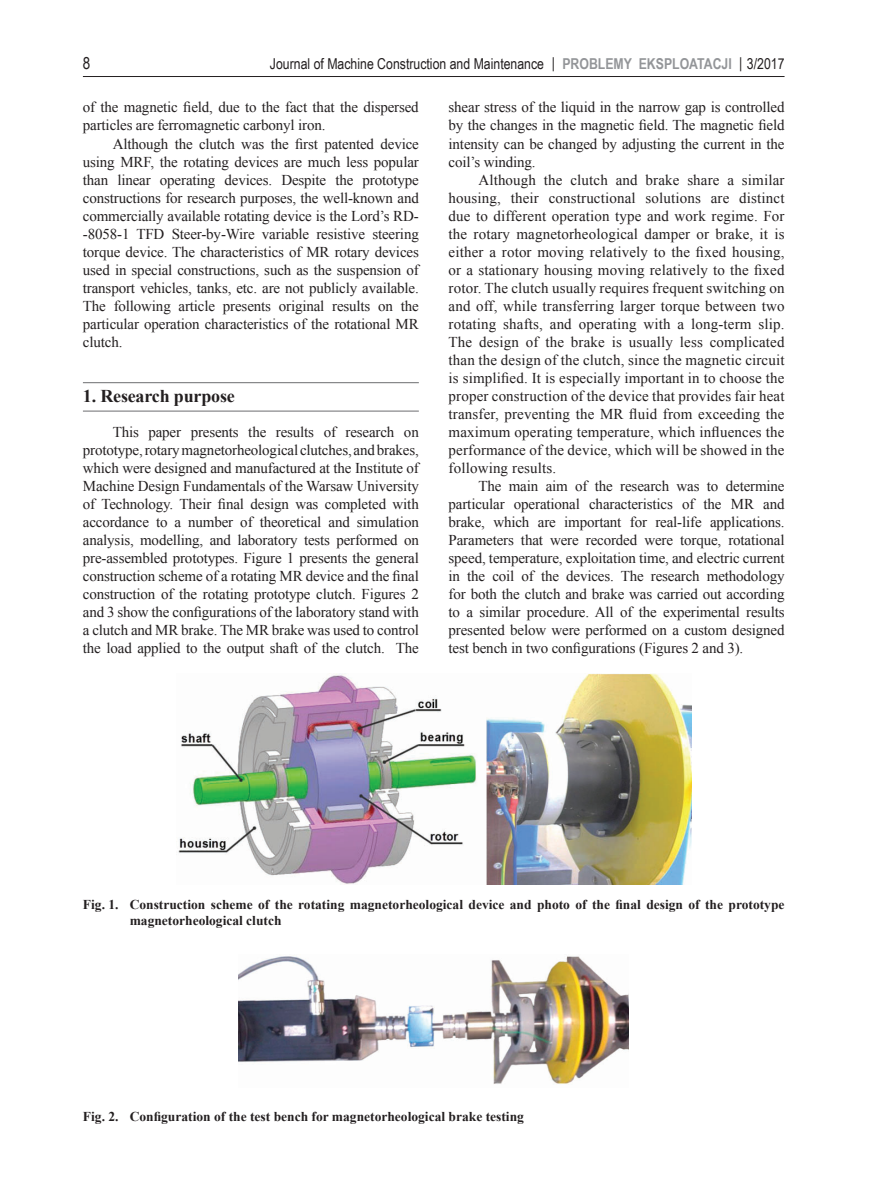
<style>
.page{position:relative;width:893px;height:1191px;background:#fff}
.page>*{position:absolute;margin:0;border:0;box-sizing:border-box;transform-origin:0 0}
.tyt_2{font:700 18px "Times New Roman";letter-spacing:-.01em;color:#231f20}
.t1{font:16.5px "Arial Narrow";color:#231f20}
.a_podstawowy_ang{font:15px/18px "Times New Roman";letter-spacing:-.01em;color:#231f20;text-align:justify}
.t2{font:15px "Arial Narrow";color:#231f20}
.rys_bold{font:700 13.5px/16.2px "Times New Roman";color:#231f20}
.s1{font-weight:700;color:#939598}
</style>
<div class="page">
<hr style="left:83px;top:76px;width:701px;height:1px;background:#231f20">
<hr style="left:83px;top:382px;width:336px;height:1px;background:#6c6d70">
<hr style="left:83px;top:411px;width:336px;height:1px;background:#6c6d70">
<img style="left:178px;top:673px;width:513px;height:211px">
<img style="left:239px;top:956px;width:390px;height:128px">
<p class="t1" style="left:83px;top:51px;width:9px">8</p>
<p class="t2" style="left:270px;top:53px;width:516px">Journal of Machine Construction and Maintenance | <span class="s1">PROBLEMY EKSPLOATACJI</span> | 3/2017</p>
<p class="a_podstawowy_ang" style="left:83px;top:98px;width:337px">of the magnetic field, due to the fact that the dispersed particles are ferromagnetic carbonyl iron.</p>
<p class="a_podstawowy_ang" style="left:83px;top:134px;width:337px;text-indent:30px">Although the clutch was the first patented device using MRF, the rotating devices are much less popular than linear operating devices. Despite the prototype constructions for research purposes, the well-known and commercially available rotating device is the Lord’s RD--8058-1 TFD Steer-by-Wire variable resistive steering torque device. The characteristics of MR rotary devices used in special constructions, such as the suspension of transport vehicles, tanks, etc. are not publicly available.<br>The following article presents original results on the particular operation characteristics of the rotational MR clutch.</p>
<p class="a_podstawowy_ang" style="left:449px;top:98px;width:337px">shear stress of the liquid in the narrow gap is controlled by the changes in the magnetic field. The magnetic field intensity can be changed by adjusting the current in the coil’s winding.</p>
<p class="a_podstawowy_ang" style="left:449px;top:170px;width:337px;text-indent:30px">Although the clutch and brake share a similar housing, their constructional solutions are distinct due to different operation type and work regime. For the rotary magnetorheological damper or brake, it is either a rotor moving relatively to the fixed housing, or a stationary housing moving relatively to the fixed rotor. The clutch usually requires frequent switching on and off, while transferring larger torque between two rotating shafts, and operating with a long-term slip.<br>The design of the brake is usually less complicated than the design of the clutch, since the magnetic circuit is simplified. It is especially important in to choose the proper construction of the device that provides fair heat transfer, preventing the MR fluid from exceeding the maximum operating temperature, which influences the performance of the device, which will be showed in the following results.</p>
<p class="a_podstawowy_ang" style="left:449px;top:476px;width:337px;text-indent:30px">The main aim of the research was to determine particular operational characteristics of the MR and brake, which are important for real-life applications.<br>Parameters that were recorded were torque, rotational speed, temperature, exploitation time, and electric current in the coil of the devices. The research methodology for both the clutch and brake was carried out according to a similar procedure. All of the experimental results presented below were performed on a custom designed test bench in two configurations (Figures 2 and 3).</p>
<p class="tyt_2" style="left:83px;top:384px;width:153px">1. Research purpose</p>
<p class="a_podstawowy_ang" style="left:83px;top:423px;width:337px;text-indent:30px">This paper presents the results of research on prototype,rotarymagnetorheological clutches, andbrakes, which were designed and manufactured at the Institute of Machine Design Fundamentals of the Warsaw University of Technology. Their final design was completed with accordance to a number of theoretical and simulation analysis, modelling, and laboratory tests performed on pre-assembled prototypes. Figure 1 presents the general construction scheme of a rotating MR device and the final construction of the rotating prototype clutch. Figures 2 and 3 show the configurations of the laboratory stand with a clutch and MR brake. The MR brake was used to control the load applied to the output shaft of the clutch. The</p>
<p class="rys_bold" style="left:130px;top:896px;width:656px;text-indent:-47px">Fig. 1. Construction scheme of the rotating magnetorheological device and photo of the final design of the prototype magnetorheological clutch</p>
<p class="rys_bold" style="left:83px;top:1108px;width:442px">Fig. 2. Configuration of the test bench for magnetorheological brake testing</p>
</div>
